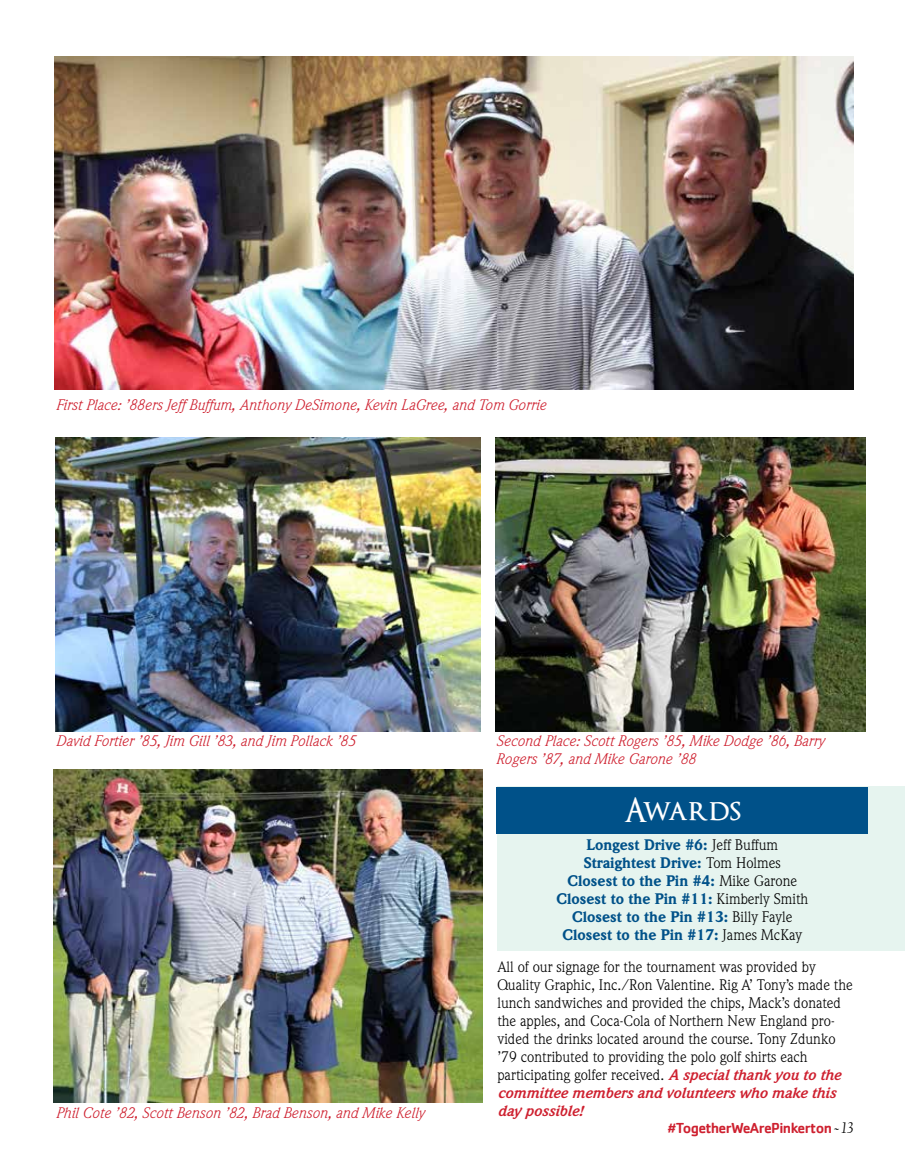
<style>
.page{position:relative;width:905px;height:1175px;background:#fff}
.page>*{position:absolute;margin:0;border:0;box-sizing:border-box;transform-origin:0 0}
.t1{font:600 33px "Optimus Princeps";letter-spacing:.01em;color:#fff;scale:.91 1}
.t2{font:15px/18px "Weidemann";color:#000}
.t3{font:italic 15px/18px "Weidemann";color:#ce202f}
.t4{font:900 15px/18px "Weidemann";color:#005189;text-align:center}
.t5{font:500 15px "Cachet";letter-spacing:-.04em;color:#ce202f}
.s1{font-weight:400;color:#000}
.s2{font-weight:700;font-style:italic;color:#ce202f}
.s3{font-family:"Californian FB";font-weight:400;font-style:italic;font-size:16.5px;color:#000}
</style>
<div class="page">
<div style="left:497px;top:786px;width:407px;height:164px;background:#e6f4ef"></div>
<div style="left:496px;top:787px;width:372px;height:46px;background:#005189"></div>
<img style="left:55px;top:437px;width:426px;height:294px">
<img style="left:54px;top:56px;width:799px;height:333px">
<img style="left:54px;top:769px;width:428px;height:333px">
<img style="left:496px;top:437px;width:369px;height:294px">
<p class="t3" style="left:55px;top:395px;width:492px">First Place: ’88ers Jeff Buffum, Anthony DeSimone, Kevin LaGree, and Tom Gorrie</p>
<p class="t3" style="left:55px;top:732px;width:301px">David Fortier ’85, Jim Gill ’83, and Jim Pollack ’85</p>
<p class="t3" style="left:496px;top:732px;width:329px">Second Place: Scott Rogers ’85, Mike Dodge ’86, Barry<br>Rogers ’87, and Mike Garone ’88</p>
<h1 class="t1" style="left:623px;top:792px;width:131px">Awards</h1>
<p class="t3" style="left:55px;top:1104px;width:370px">Phil Cote ’82, Scott Benson ’82, Brad Benson, and Mike Kelly</p>
<p class="t4" style="left:556px;top:836px;width:253px">Longest Drive #6: <span class="s1">Jeff Buffum </span>Straightest Drive: <span class="s1">Tom Holmes<br></span>Closest to the Pin #4: <span class="s1">Mike Garone </span>Closest to the Pin #11: <span class="s1">Kimberly Smith </span>Closest to the Pin #13: <span class="s1">Billy Fayle </span>Closest to the Pin #17: <span class="s1">James McKay</span></p>
<p class="t2" style="left:497px;top:957px;width:357px">All of our signage for the tournament was provided by Quality Graphic, Inc./Ron Valentine. Rig A’ Tony’s made the lunch sandwiches and provided the chips, Mack’s donated the apples, and Coca-Cola of Northern New England pro&shy;vided the drinks located around the course. Tony Zdunko ’79 contributed to providing the polo golf shirts each participating golfer received. <span class="s2">A special thank you to the committee members and volunteers who make this day possible!</span></p>
<p class="t5" style="left:667px;top:1119px;width:187px">#TogetherWeArePinkerton <span class="s3">~ 13</span></p>
</div>
